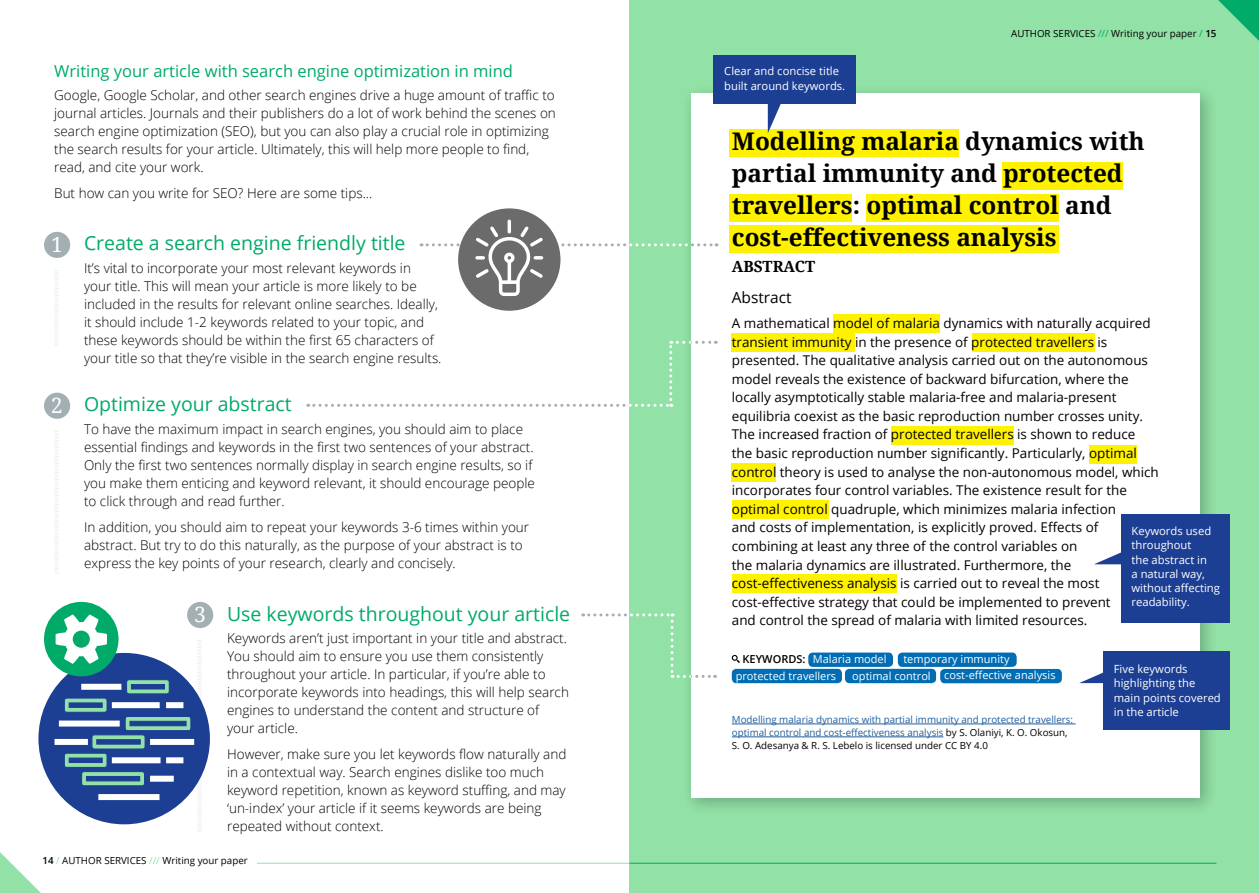
<style>
.page{position:relative;width:1259px;height:893px;background:#fff}
.page>*{position:absolute;margin:0;border:0;box-sizing:border-box;transform-origin:0 0}
.t1{font:700 24.3px/32.1px "Droid Serif";color:#000}
.t2{font:21px "Droid Serif";color:#fff}
.t3{font:19.5px "Open Sans";color:#00aa68}
.t4{font:16.5px "Open Sans";color:#00aa68}
.t5{font:700 15.45px "Droid Serif";color:#000}
.t6{font:15.45px "Open Sans";color:#000}
.t7{font:300 13.5px/18px "Open Sans";color:#000}
.t8{font:13.5px/18.6px "Open Sans";color:#000}
.t9{font:11.25px/14.2px "Open Sans";color:#fff}
.t10{font:10.95px "Open Sans";color:#fff}
.t11{font:9.75px/12.9px "Open Sans";color:#215e9e}
.t12{font:9.75px "Open Sans";color:#000}
.s1{font-weight:600}
.s2{color:#92e1a6}
.s3{color:#00aa68}
.s4{font-weight:600;color:#000}
.s5{color:#000}
</style>
<div class="page">
<div style="left:629px;top:0;width:630px;height:893px;background:#92e1a6"></div>
<div style="left:681px;top:84px;width:537px;height:732px;background:#000;opacity:.25"></div>
<div style="left:691px;top:93px;width:508px;height:705px;background:#fff"></div>
<svg style="left:583px;top:613px;width:132px;height:65px"></svg>
<svg style="left:308px;top:341px;width:408px;height:66px"></svg>
<svg style="left:54px;top:270px;width:5px;height:76px"></svg>
<svg style="left:54px;top:431px;width:5px;height:142px"></svg>
<div style="left:44px;top:232px;width:26px;height:26px;background:#a3afb2;border-radius:50%"></div>
<div style="left:44px;top:393px;width:26px;height:26px;background:#a3afb2;border-radius:50%"></div>
<div style="left:187px;top:602px;width:26px;height:26px;background:#a3afb2;border-radius:50%"></div>
<div style="left:714px;top:55px;width:142px;height:49px;background:#1c3e93"></div>
<div style="left:972px;top:333px;width:122px;height:19px;background:#fff200"></div>
<div style="left:732px;top:574px;width:165px;height:19px;background:#fff200"></div>
<div style="left:891px;top:426px;width:123px;height:19px;background:#fff200"></div>
<div style="left:1088px;top:445px;width:48px;height:18px;background:#fff200"></div>
<div style="left:1002px;top:162px;width:121px;height:28px;background:#fff200"></div>
<div style="left:730px;top:333px;width:124px;height:19px;background:#fff200"></div>
<div style="left:732px;top:500px;width:96px;height:19px;background:#fff200"></div>
<div style="left:729px;top:130px;width:229px;height:27px;background:#fff200"></div>
<div style="left:729px;top:195px;width:123px;height:27px;background:#fff200"></div>
<div style="left:866px;top:195px;width:192px;height:27px;background:#fff200"></div>
<div style="left:729px;top:226px;width:329px;height:27px;background:#fff200"></div>
<div style="left:834px;top:314px;width:106px;height:19px;background:#fff200"></div>
<div style="left:732px;top:463px;width:44px;height:19px;background:#fff200"></div>
<div style="left:898px;top:653px;width:118px;height:14px;background:#006db4;border-radius:4px"></div>
<svg style="left:732px;top:655px;width:8px;height:8px"></svg>
<div style="left:808px;top:653px;width:85px;height:14px;background:#006db4;border-radius:4px"></div>
<div style="left:732px;top:669px;width:110px;height:14px;background:#006db4;border-radius:4px"></div>
<div style="left:845px;top:669px;width:91px;height:14px;background:#006db4;border-radius:4px"></div>
<div style="left:940px;top:669px;width:122px;height:14px;background:#006db4;border-radius:4px"></div>
<hr style="left:732px;top:724px;width:343px;height:1px;background:#215e9e">
<hr style="left:732px;top:737px;width:211px;height:1px;background:#215e9e">
<svg style="left:0;top:852px;width:41px;height:41px"></svg>
<hr style="left:257px;top:863px;width:959px;height:1px;background:#92e1a6">
<svg style="left:1218px;top:0;width:41px;height:41px"></svg>
<svg style="left:768px;top:104px;width:13px;height:29px"></svg>
<hr style="left:629px;top:863px;width:587px;height:1px;background:#00aa68">
<div style="left:38px;top:653px;width:172px;height:171px;background:#1c3e93;border-radius:50%"></div>
<div style="left:44px;top:602px;width:75px;height:74px;background:#00aa68;border-radius:50%"></div>
<div style="left:1121px;top:514px;width:108px;height:109px;background:#1c3e93"></div>
<div style="left:1103px;top:652px;width:126px;height:78px;background:#1c3e93"></div>
<svg style="left:1095px;top:552px;width:26px;height:12px"></svg>
<svg style="left:1079px;top:672px;width:24px;height:11px"></svg>
<div style="left:458px;top:208px;width:102px;height:103px;background:#6b6b6b;border-radius:50%"></div>
<svg style="left:421px;top:220px;width:296px;height:76px"></svg>
<svg style="left:56px;top:614px;width:146px;height:218px"></svg>
<p class="t4" style="left:54px;top:60px;width:460px">Writing your article with search engine optimization in mind</p>
<p class="t7" style="left:54px;top:85px;width:503px">Google, Google Scholar, and other search engines drive a huge amount of traffic to journal articles. Journals and their publishers do a lot of work behind the scenes on search engine optimization (SEO), but you can also play a crucial role in optimizing the search results for your article. Ultimately, this will help more people to find, read, and cite your work.</p>
<p class="t7" style="left:54px;top:184px;width:319px">But how can you write for SEO? Here are some tips...</p>
<h2 class="t2" style="left:51px;top:230px;width:13px">1</h2>
<h2 class="t2" style="left:51px;top:391px;width:13px">2</h2>
<h3 class="t3" style="left:84px;top:230px;width:323px">Create a search engine friendly title</h3>
<p class="t7" style="left:84px;top:258px;width:359px">It’s vital to incorporate your most relevant keywords in your title. This will mean your article is more likely to be included in the results for relevant online searches. Ideally, it should include 1-2 keywords related to your topic, and these keywords should be within the first 65 characters of your title so that they’re visible in the search engine results.</p>
<h3 class="t3" style="left:84px;top:391px;width:209px">Optimize your abstract</h3>
<p class="t7" style="left:84px;top:419px;width:452px">To have the maximum impact in search engines, you should aim to place essential findings and keywords in the first two sentences of your abstract.<br>Only the first two sentences normally display in search engine results, so if you make them enticing and keyword relevant, it should encourage people to click through and read further.</p>
<p class="t7" style="left:84px;top:518px;width:447px">In addition, you should aim to repeat your keywords 3-6 times within your abstract. But try to do this naturally, as the purpose of your abstract is to express the key points of your research, clearly and concisely.</p>
<h3 class="t3" style="left:227px;top:600px;width:345px">Use keywords throughout your article</h3>
<p class="t7" style="left:227px;top:628px;width:343px">Keywords aren’t just important in your title and abstract.<br>You should aim to ensure you use them consistently throughout your article. In particular, if you’re able to incorporate keywords into headings, this will help search engines to understand the content and structure of your article.</p>
<p class="t7" style="left:227px;top:745px;width:341px">However, make sure you let keywords flow naturally and in a contextual way. Search engines dislike too much keyword repetition, known as keyword stuffing, and may ‘un-index’ your article if it seems keywords are being repeated without context.</p>
<h2 class="t2" style="left:194px;top:600px;width:13px">3</h2>
<p class="t12" style="left:43px;top:853px;width:207px"><span class="s1">14</span> <span class="s2">/</span> AUTHOR SERVICES <span class="s2">///</span> Writing your paper</p>
<p class="t9" style="left:724px;top:64px;width:122px">Clear and concise title built around keywords.</p>
<p class="t12" style="left:1011px;top:27px;width:207px">AUTHOR SERVICES <span class="s3">///</span> Writing your paper <span class="s3">/</span> <span class="s1">15</span></p>
<h1 class="t1" style="left:732px;top:124px;width:414px">Modelling malaria dynamics with partial immunity and protected travellers: optimal control and cost-effectiveness analysis</h1>
<p class="t5" style="left:732px;top:255px;width:85px">ABSTRACT</p>
<p class="t6" style="left:732px;top:287px;width:61px">Abstract</p>
<p class="t8" style="left:732px;top:313px;width:428px">A mathematical model of malaria dynamics with naturally acquired transient immunity in the presence of protected travellers is presented. The qualitative analysis carried out on the autonomous model reveals the existence of backward bifurcation, where the locally asymptotically stable malaria-free and malaria-present equilibria coexist as the basic reproduction number crosses unity.<br>The increased fraction of protected travellers is shown to reduce the basic reproduction number significantly. Particularly, optimal control theory is used to analyse the non-autonomous model, which incorporates four control variables. The existence result for the optimal control quadruple, which minimizes malaria infection<br>and costs of implementation, is explicitly proved. Effects of combining at least any three of the control variables on<br>the malaria dynamics are illustrated. Furthermore, the cost-effectiveness analysis is carried out to reveal the most cost-effective strategy that could be implemented to prevent<br>and control the spread of malaria with limited resources.</p>
<p class="t9" style="left:1131px;top:523px;width:90px">Keywords used throughout<br>the abstract in<br>a natural way, without affecting readability.</p>
<p class="t10" style="left:742px;top:652px;width:145px"><span class="s4">KEYWORDS:</span> Malaria model</p>
<p class="t10" style="left:903px;top:652px;width:108px">temporary immunity</p>
<p class="t10" style="left:735px;top:668px;width:102px">protected travellers</p>
<p class="t10" style="left:852px;top:668px;width:205px">optimal control cost-effective analysis</p>
<p class="t11" style="left:732px;top:713px;width:343px">Modelling malaria dynamics with partial immunity and protected travellers: optimal control and cost-effectiveness analysis <span class="s5">by S. Olaniyi, K. O. Okosun,<br>S. O. Adesanya &amp; R. S. Lebelo is licensed under CC BY 4.0</span></p>
<p class="t9" style="left:1113px;top:662px;width:108px">Five keywords highlighting the main points covered in the article</p>
</div>
